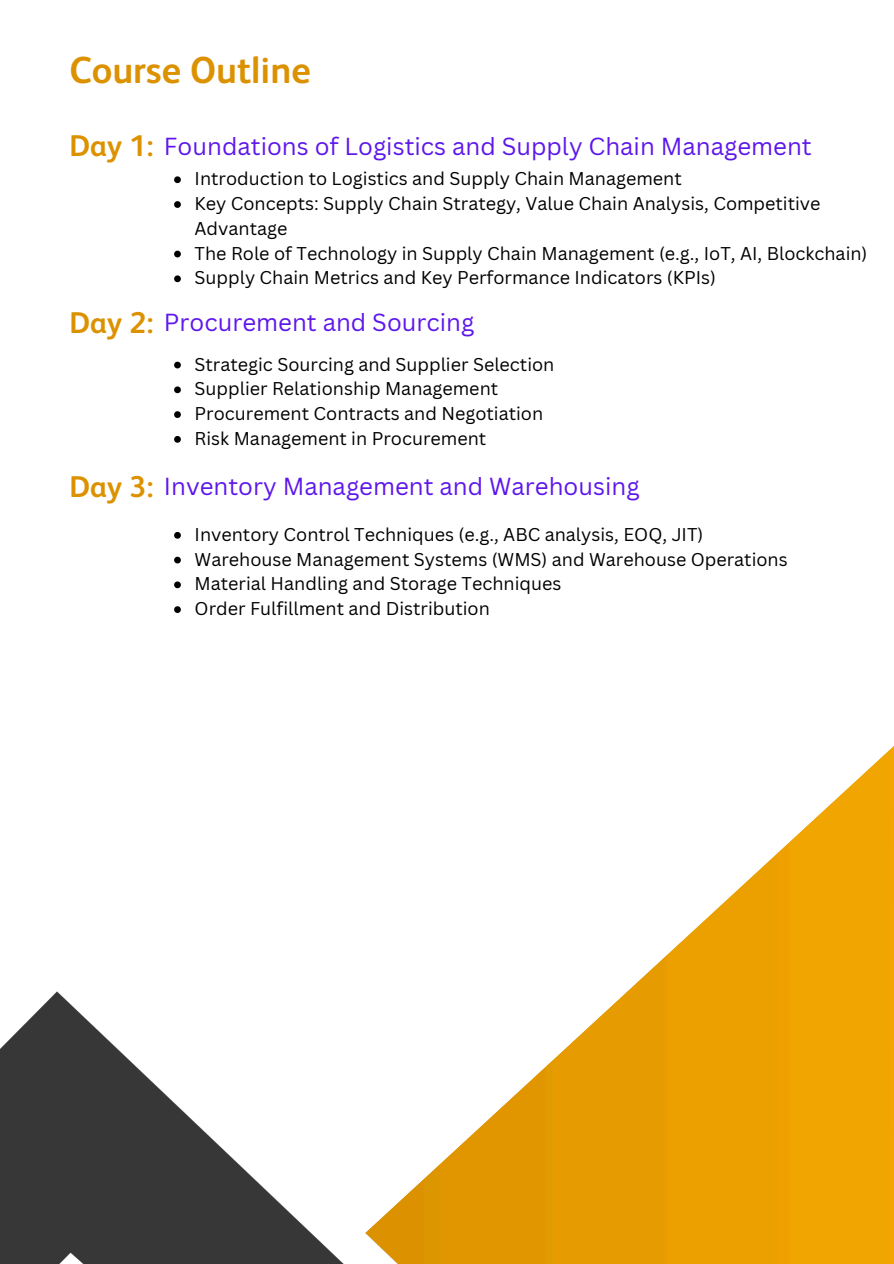
<style>
.page{position:relative;width:894px;height:1264px;background:#fff}
.page>*{position:absolute;margin:0;border:0;box-sizing:border-box;transform-origin:0 0}
.t1{font:700 37.5px "FS Albert Arabic";color:#dc9200}
.t2{font:700 30px "FS Albert Arabic";color:#dc9200}
.t3{font:24px "Canva Sans";color:#5e17eb}
.t4{font:18px/24.8px "Canva Sans";color:#000}
</style>
<div class="page">
<img style="left:0;top:991px;width:893px;height:272px">
<svg style="left:164px;top:538px;width:729px;height:713px"></svg>
<svg style="left:174px;top:176px;width:7px;height:7px"></svg>
<svg style="left:174px;top:201px;width:7px;height:7px"></svg>
<svg style="left:174px;top:251px;width:7px;height:6px"></svg>
<svg style="left:174px;top:275px;width:7px;height:7px"></svg>
<svg style="left:174px;top:362px;width:7px;height:6px"></svg>
<svg style="left:174px;top:386px;width:7px;height:7px"></svg>
<svg style="left:174px;top:411px;width:7px;height:7px"></svg>
<svg style="left:174px;top:436px;width:7px;height:7px"></svg>
<svg style="left:174px;top:532px;width:7px;height:6px"></svg>
<svg style="left:174px;top:556px;width:7px;height:7px"></svg>
<svg style="left:174px;top:581px;width:7px;height:7px"></svg>
<svg style="left:174px;top:606px;width:7px;height:7px"></svg>
<h2 class="t1" style="left:69px;top:48px;width:243px">Course Outline</h2>
<p class="t2" style="left:69px;top:128px;width:86px">Day 1:</p>
<p class="t3" style="left:164px;top:129px;width:649px">Foundations of Logistics and Supply Chain Management</p>
<h3 class="t4" style="left:194px;top:166px;width:488px">Introduction to Logistics and Supply Chain Management</h3>
<p class="t4" style="left:194px;top:191px;width:627px">Key Concepts: Supply Chain Strategy, Value Chain Analysis, Competitive<br>Advantage</p>
<p class="t4" style="left:194px;top:240px;width:674px">The Role of Technology in Supply Chain Management (e.g., IoT, AI, Blockchain)</p>
<p class="t4" style="left:194px;top:265px;width:523px">Supply Chain Metrics and Key Performance Indicators (KPIs)</p>
<p class="t2" style="left:69px;top:305px;width:86px">Day 2:</p>
<p class="t3" style="left:164px;top:305px;width:312px">Procurement and Sourcing</p>
<p class="t4" style="left:194px;top:351px;width:361px">Strategic Sourcing and Supplier Selection</p>
<h3 class="t4" style="left:194px;top:376px;width:305px">Supplier Relationship Management</h3>
<p class="t4" style="left:194px;top:401px;width:350px">Procurement Contracts and Negotiation</p>
<p class="t4" style="left:194px;top:425px;width:293px">Risk Management in Procurement</p>
<h2 class="t2" style="left:69px;top:468px;width:86px">Day 3:</h2>
<p class="t3" style="left:164px;top:469px;width:477px">Inventory Management and Warehousing</p>
<p class="t4" style="left:194px;top:521px;width:510px">Inventory Control Techniques (e.g., ABC analysis, EOQ, JIT)</p>
<p class="t4" style="left:194px;top:546px;width:594px">Warehouse Management Systems (WMS) and Warehouse Operations</p>
<p class="t4" style="left:194px;top:571px;width:368px">Material Handling and Storage Techniques</p>
<p class="t4" style="left:194px;top:596px;width:297px">Order Fulfillment and Distribution</p>
</div>
